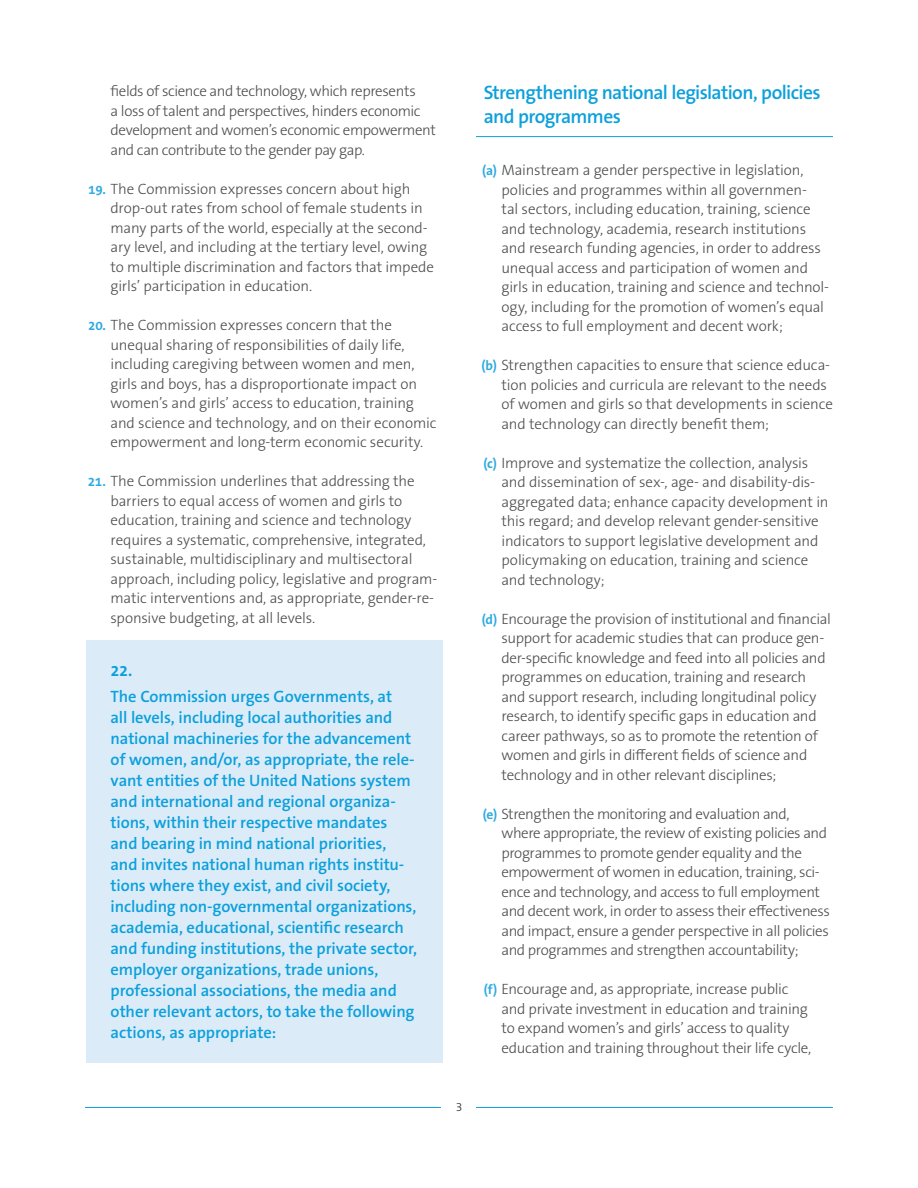
<style>
.page{position:relative;width:918px;height:1188px;background:#fff}
.page>*{position:absolute;margin:0;border:0;box-sizing:border-box;transform-origin:0 0}
.t1{font:600 19.5px/24px "The Sans B W6";letter-spacing:-.03em;color:#0ca0dc}
.t2{font:600 16.5px/21px "The Sans B W6";letter-spacing:-.005em;color:#0ca0dc}
.t3{font:700 16.5px "The Sans B W7";color:#0ca0dc}
.t4{font:300 15px/19.5px "The Sans B W3";letter-spacing:-.015em;color:#4b4c4d}
.t5{font:300 12px "The Sans B W3";color:#231f20}
.s1{font-family:"The Sans B W7";font-weight:700;font-size:13.5px;color:#30aae1}
</style>
<div class="page">
<hr style="left:85px;top:1107px;width:748px;height:1px;background:#0ca0dc">
<div style="left:442px;top:1102px;width:34px;height:24px;background:#fff"></div>
<hr style="left:476px;top:136px;width:357px;height:1px;background:#0ca0dc">
<div style="left:86px;top:641px;width:357px;height:422px;background:#dbecf8"></div>
<p class="t4" style="left:111px;top:81px;width:327px">fields of science and technology, which represents<br>a loss of talent and perspectives, hinders economic development and women’s economic empowerment and can contribute to the gender pay gap.</p>
<p class="t4" style="left:111px;top:179px;width:325px;text-indent:-22px"><span class="s1">19.</span> The Commission expresses concern about high drop-out rates from school of female students in many parts of the world, especially at the second&shy;ary level, and including at the tertiary level, owing to multiple discrimination and factors that impede girls’ participation in education.</p>
<p class="t4" style="left:111px;top:315px;width:327px;text-indent:-22px"><span class="s1">20.</span> The Commission expresses concern that the unequal sharing of responsibilities of daily life, including caregiving between women and men, girls and boys, has a disproportionate impact on women’s and girls’ access to education, training and science and technology, and on their economic empowerment and long-term economic security.</p>
<p class="t4" style="left:111px;top:471px;width:328px;text-indent:-23px"><span class="s1">21.</span> The Commission underlines that addressing the barriers to equal access of women and girls to education, training and science and technology requires a systematic, comprehensive, integrated, sustainable, multidisciplinary and multisectoral approach, including policy, legislative and program&shy;matic interventions and, as appropriate, gender-re&shy;sponsive budgeting, at all levels.</p>
<p class="t3" style="left:111px;top:660px;width:23px">22.</p>
<p class="t2" style="left:111px;top:686px;width:308px">The Commission urges Governments, at<br>all levels, including local authorities and national machineries for the advancement of women, and/or, as appropriate, the rele&shy;vant entities of the United N ations system and international and regional organiza&shy;tions, within their respective mandates and bearing in mind national priorities, and invites national human rights institu&shy;tions where they exist, and civil society, including non-governmental organizations, academia, educational, scientific research and funding institutions, the private sector, employer organizations, trade unions, professional associations, the media and other relevant actors, to take the following actions, as appropriate:</p>
<p class="t5" style="left:456px;top:1099px;width:8px">3</p>
<h1 class="t1" style="left:484px;top:81px;width:338px">Strengthening national legislation, policies and programmes</h1>
<p class="t4" style="left:502px;top:160px;width:329px;text-indent:-19px"><span class="s1">(a)</span> Mainstream a gender perspective in legislation, policies and programmes within all governmen-<br>tal sectors, including education, training, science and technology, academia, research institutions and research funding agencies, in order to address unequal access and participation of women and girls in education, training and science and technol&shy;ogy, including for the promotion of women’s equal access to full employment and decent work;</p>
<p class="t4" style="left:502px;top:355px;width:333px;text-indent:-20px"><span class="s1">(b)</span> Strengthen capacities to ensure that science educa&shy;tion policies and curricula are relevant to the needs of women and girls so that developments in science and technology can directly benefit them;</p>
<p class="t4" style="left:502px;top:453px;width:329px;text-indent:-18px"><span class="s1">(c)</span> Improve and systematize the collection, analysis and dissemination of sex-, age- and disability-dis&shy;aggregated data; enhance capacity development in this regard; and develop relevant gender-sensitive indicators to support legislative development and policymaking on education, training and science and technology;</p>
<p class="t4" style="left:502px;top:609px;width:331px;text-indent:-20px"><span class="s1">(d)</span> Encourage the provision of institutional and financial support for academic studies that can produce gen&shy;der-specific knowledge and feed into all policies and programmes on education, training and research and support research, including longitudinal policy research, to identify specific gaps in education and career pathways, so as to promote the retention of women and girls in different fields of science and technology and in other relevant disciplines;</p>
<p class="t4" style="left:502px;top:804px;width:330px;text-indent:-19px"><span class="s1">(e)</span> Strengthen the monitoring and evaluation and, where appropriate, the review of existing policies and programmes to promote gender equality and the empowerment of women in education, training, sci&shy;ence and technology, and access to full employment and decent work, in order to assess their effectiveness and impact, ensure a gender perspective in all policies and programmes and strengthen accountability;</p>
<p class="t4" style="left:502px;top:979px;width:311px;text-indent:-18px"><span class="s1">(f)</span> Encourage and, as appropriate, increase public and private investment in education and training to expand women’s and girls’ access to quality education and training throughout their life cycle,</p>
</div>
